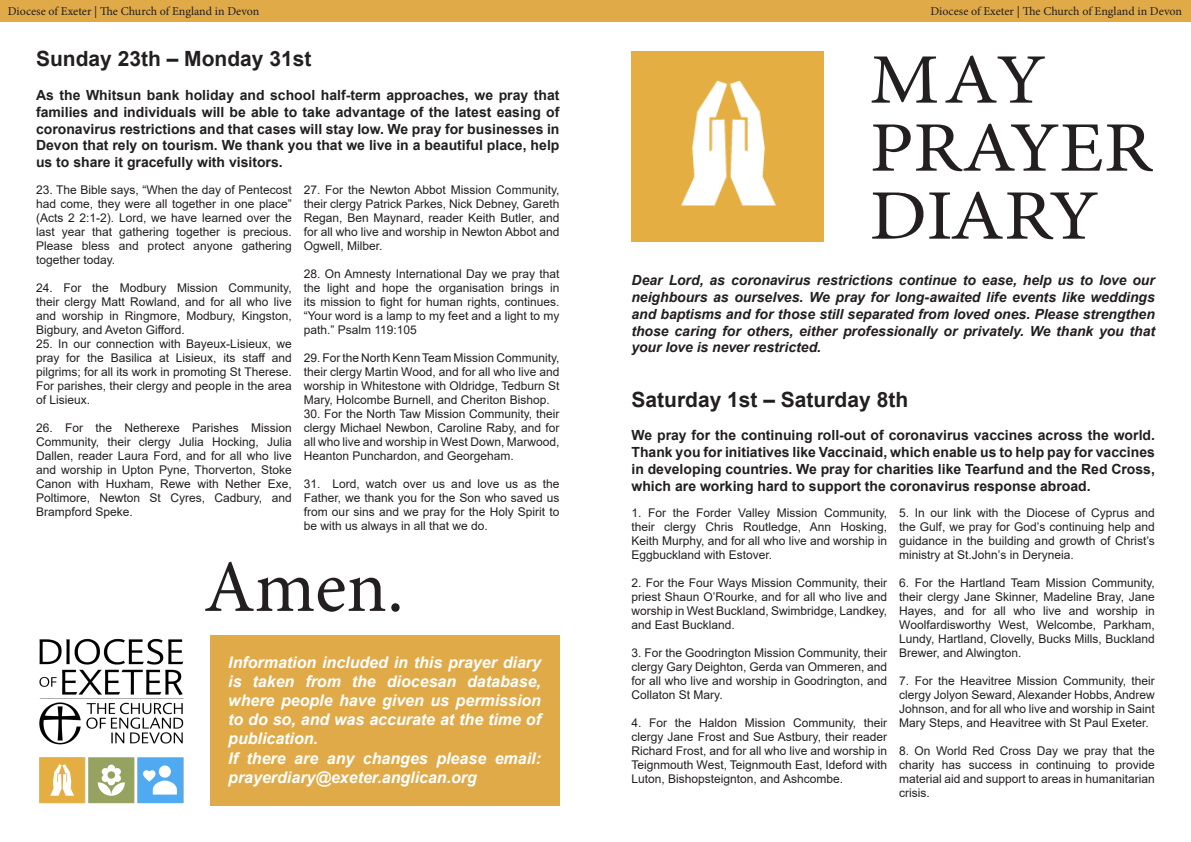
<style>
.page{position:relative;width:1191px;height:842px;background:#fff}
.page>*{position:absolute;margin:0;border:0;box-sizing:border-box;transform-origin:0 0}
.t1{font:74px "Minion Pro";color:#231f20}
.t2{font:71px "Minion Pro";letter-spacing:-.005em;color:#231f20;scale:1.1 1}
.t3{font:700 21px "Arial";color:#231f20}
.t4{font:italic 700 16px/19.2px "Arial";color:#fff;text-align:justify}
.t5{font:700 14px/16.8px "Arial";color:#231f20;text-align:justify}
.t6{font:italic 700 14px/16.8px "Arial";letter-spacing:-.005em;color:#231f20;text-align:justify}
.t7{font:12px/14px "Arial";color:#231f20;text-align:justify}
.t8{font:12px "Minion Pro";color:#231f20}
</style>
<div class="page">
<div style="left:0;top:0;width:1191px;height:22px;background:#e0aa49"></div>
<img style="left:631px;top:52px;width:192px;height:190px">
<img style="left:39px;top:638px;width:145px;height:166px">
<div style="left:210px;top:635px;width:349px;height:171px;background:#e0aa49"></div>
<p class="t8" style="left:8px;top:3px;width:253px">Diocese of Exeter | The Church of England in Devon</p>
<p class="t3" style="left:36px;top:44px;width:277px">Sunday 23th – Monday 31st</p>
<p class="t5" style="left:36px;top:87px;width:525px">As the Whitsun bank holiday and school half-term approaches, we pray that families and individuals will be able to take advantage of the latest easing of coronavirus restrictions and that cases will stay low. We pray for businesses in Devon that rely on tourism. We thank you that we live in a beautiful place, help us to share it gracefully with visitors.</p>
<p class="t7" style="left:36px;top:183px;width:257px">23. The Bible says, “When the day of Pentecost had come, they were all together in one place” (Acts 2 2:1-2). Lord, we have learned over the last year that gathering together is precious.<br>Please bless and protect anyone gathering together today.</p>
<p class="t7" style="left:36px;top:281px;width:257px">24. For the Modbury Mission Community, their clergy Matt Rowland, and for all who live and worship in Ringmore, Modbury, Kingston, Bigbury, and Aveton Gifford.</p>
<p class="t7" style="left:36px;top:337px;width:257px">25. In our connection with Bayeux-Lisieux, we pray for the Basilica at Lisieux, its staff and pilgrims; for all its work in promoting St Therese.<br>For parishes, their clergy and people in the area of Lisieux.</p>
<p class="t7" style="left:36px;top:421px;width:257px">26. For the Netherexe Parishes Mission Community, their clergy Julia Hocking, Julia Dallen, reader Laura Ford, and for all who live and worship in Upton Pyne, Thorverton, Stoke Canon with Huxham, Rewe with Nether Exe, Poltimore, Newton St Cyres, Cadbury, and Brampford Speke.</p>
<p class="t7" style="left:304px;top:183px;width:257px">27. For the Newton Abbot Mission Community, their clergy Patrick Parkes, Nick Debney, Gareth Regan, Ben Maynard, reader Keith Butler, and for all who live and worship in Newton Abbot and Ogwell, Milber.</p>
<p class="t7" style="left:304px;top:267px;width:257px">28. On Amnesty International Day we pray that the light and hope the organisation brings in its mission to fight for human rights, continues. “Your word is a lamp to my feet and a light to my path.” Psalm 119:105</p>
<p class="t7" style="left:304px;top:351px;width:257px">29. For the North Kenn Team Mission Community, their clergy Martin Wood, and for all who live and worship in Whitestone with Oldridge, Tedburn St Mary, Holcombe Burnell, and Cheriton Bishop.</p>
<p class="t7" style="left:304px;top:407px;width:257px">30. For the North Taw Mission Community, their clergy Michael Newbon, Caroline Raby, and for all who live and worship in West Down, Marwood, Heanton Punchardon, and Georgeham.</p>
<p class="t7" style="left:304px;top:477px;width:257px">31. Lord, watch over us and love us as the Father, we thank you for the Son who saved us from our sins and we pray for the Holy Spirit to be with us always in all that we do.</p>
<p class="t1" style="left:204px;top:538px;width:202px">Amen.</p>
<p class="t4" style="left:228px;top:653px;width:314px">Information included in this prayer diary is taken from the diocesan database, where people have given us permission to do so, and was accurate at the time of publication.</p>
<p class="t4" style="left:228px;top:749px;width:314px">If there are any changes please email: prayerdiary@exeter.anglican.org</p>
<p class="t8" style="left:930px;top:3px;width:253px">Diocese of Exeter | The Church of England in Devon</p>
<p class="t2" style="left:869px;top:32px;width:162px">MAY</p>
<p class="t2" style="left:869px;top:100px;width:258px">PRAYER</p>
<p class="t2" style="left:869px;top:168px;width:210px">DIARY</p>
<p class="t6" style="left:631px;top:272px;width:525px">Dear Lord, as coronavirus restrictions continue to ease, help us to love our neighbours as ourselves. We pray for long-awaited life events like weddings and baptisms and for those still separated from loved ones. Please strengthen those caring for others, either professionally or privately. We thank you that your love is never restricted.</p>
<p class="t3" style="left:631px;top:384px;width:278px">Saturday 1st – Saturday 8th</p>
<p class="t5" style="left:631px;top:427px;width:525px">We pray for the continuing roll-out of coronavirus vaccines across the world.<br>Thank you for initiatives like Vaccinaid, which enable us to help pay for vaccines in developing countries. We pray for charities like Tearfund and the Red Cross, which are working hard to support the coronavirus response abroad.</p>
<p class="t7" style="left:631px;top:506px;width:257px">1. For the Forder Valley Mission Community, their clergy Chris Routledge, Ann Hosking, Keith Murphy, and for all who live and worship in Eggbuckland with Estover.</p>
<p class="t7" style="left:631px;top:576px;width:257px">2. For the Four Ways Mission Community, their priest Shaun O’Rourke, and for all who live and worship in West Buckland, Swimbridge, Landkey, and East Buckland.</p>
<p class="t7" style="left:631px;top:646px;width:257px">3. For the Goodrington Mission Community, their clergy Gary Deighton, Gerda van Ommeren, and for all who live and worship in Goodrington, and Collaton St Mary.</p>
<p class="t7" style="left:631px;top:716px;width:257px">4. For the Haldon Mission Community, their clergy Jane Frost and Sue Astbury, their reader Richard Frost, and for all who live and worship in Teignmouth West, Teignmouth East, Ideford with Luton, Bishopsteignton, and Ashcombe.</p>
<p class="t7" style="left:899px;top:506px;width:257px">5. In our link with the Diocese of Cyprus and the Gulf, we pray for God’s continuing help and guidance in the building and growth of Christ’s ministry at St.John’s in Deryneia.</p>
<p class="t7" style="left:899px;top:576px;width:257px">6. For the Hartland Team Mission Community, their clergy Jane Skinner, Madeline Bray, Jane Hayes, and for all who live and worship in Woolfardisworthy West, Welcombe, Parkham, Lundy, Hartland, Clovelly, Bucks Mills, Buckland Brewer, and Alwington.</p>
<p class="t7" style="left:899px;top:674px;width:257px">7. For the Heavitree Mission Community, their clergy Jolyon Seward, Alexander Hobbs, Andrew Johnson, and for all who live and worship in Saint Mary Steps, and Heavitree with St Paul Exeter.</p>
<p class="t7" style="left:899px;top:744px;width:257px">8. On World Red Cross Day we pray that the charity has success in continuing to provide material aid and support to areas in humanitarian crisis.</p>
</div>
